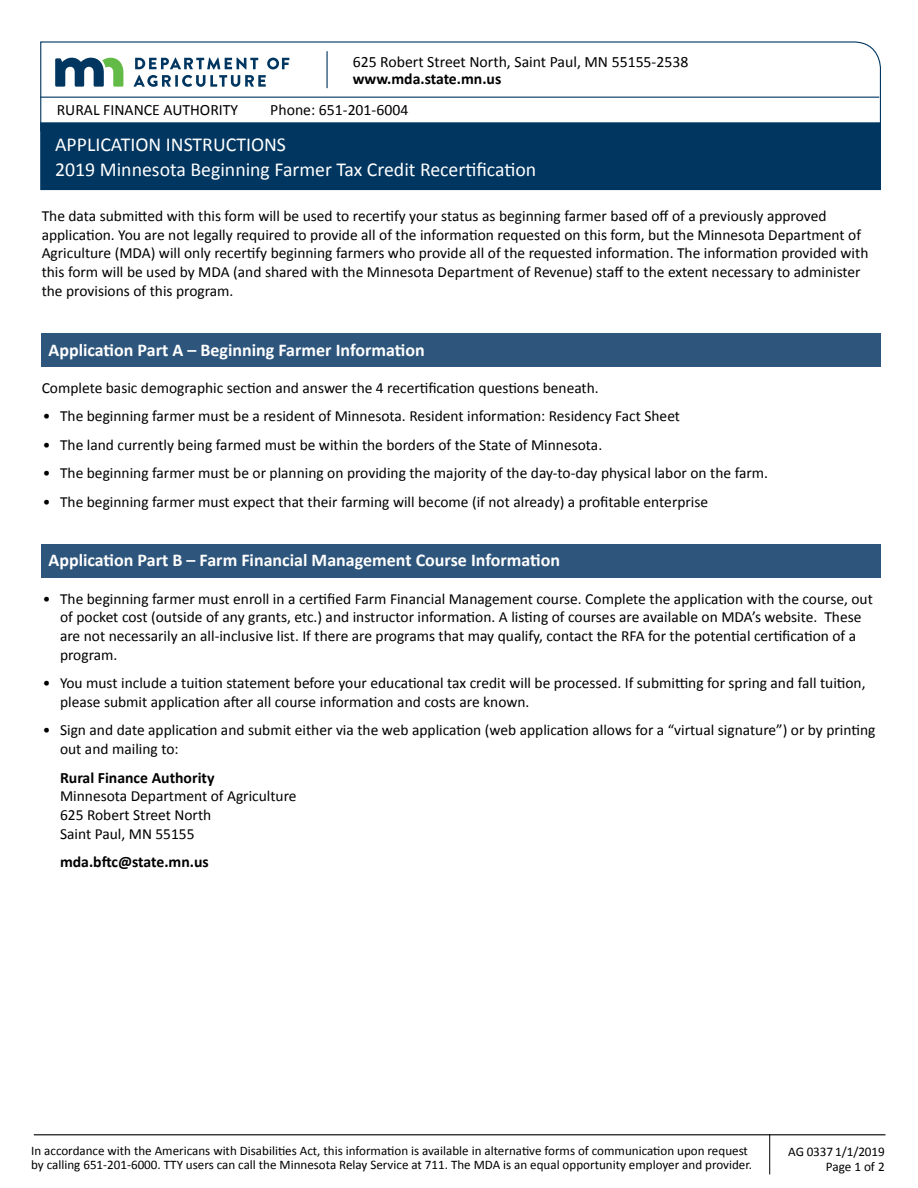
<style>
.page{position:relative;width:918px;height:1188px;background:#fff}
.page>*{position:absolute;margin:0;border:0;box-sizing:border-box;transform-origin:0 0}
.t1{font:19.8px/24.5px "Calibri";color:#fff}
.t2{font:700 18px "Calibri";color:#fff}
.t3{font:15.75px "Calibri";color:#000}
.t4{font:700 15.75px "Calibri";color:#000}
.t5{font:15.45px/18.8px "Calibri";color:#000}
.t6{font:13.2px/14.2px "Calibri";letter-spacing:-.01em;color:#000;text-align:right}
.t7{font:13.05px/14.2px "Calibri";color:#000}
</style>
<div class="page">
<svg style="left:40px;top:41px;width:841px;height:81px"></svg>
<svg style="left:55px;top:58px;width:68px;height:29px"></svg>
<svg style="left:135px;top:58px;width:123px;height:11px"></svg>
<svg style="left:267px;top:58px;width:22px;height:11px"></svg>
<svg style="left:134px;top:75px;width:132px;height:12px"></svg>
<hr style="left:40px;top:97px;width:839px;height:1px;background:#003660">
<hr style="left:327px;top:51px;width:1px;height:37px;background:#003660">
<div style="left:41px;top:123px;width:839px;height:66px;background:#003660"></div>
<div style="left:40px;top:122px;width:841px;height:68px;border:2px solid #003660"></div>
<div style="left:42px;top:333px;width:839px;height:33px;background:#2e557c"></div>
<div style="left:42px;top:545px;width:839px;height:33px;background:#2e557c"></div>
<hr style="left:34px;top:1134px;width:852px;height:1px;background:#000">
<hr style="left:769px;top:1134px;width:1px;height:40px;background:#000">
<p class="t3" style="left:353px;top:52px;width:337px">625 Robert Street North, Saint Paul, MN 55155-2538</p>
<p class="t4" style="left:353px;top:69px;width:150px">www.mda.state.mn.us</p>
<p class="t3" style="left:57px;top:100px;width:183px">RURAL FINANCE AUTHORITY</p>
<p class="t3" style="left:270px;top:100px;width:140px">Phone: 651-201-6004</p>
<p class="t1" style="left:55px;top:133px;width:483px">APPLICATION INSTRUCTIONS<br>2019 Minnesota Beginning Farmer Tax Credit Recertification</p>
<p class="t5" style="left:42px;top:206px;width:828px">The data submitted with this form will be used to recertify your status as beginning farmer based off of a previously approved application. You are not legally required to provide all of the information requested on this form, but the Minnesota Department of Agriculture (MDA) will only recertify beginning farmers who provide all of the requested information. The information provided with this form will be used by MDA (and shared with the Minnesota Department of Revenue) staff to the extent necessary to administer the provisions of this program.</p>
<p class="t2" style="left:48px;top:338px;width:378px">Application Part A – Beginning Farmer Information</p>
<p class="t5" style="left:42px;top:378px;width:559px">Complete basic demographic section and answer the 4 recertification questions beneath.</p>
<p class="t5" style="left:43px;top:407px;width:639px">• The beginning farmer must be a resident of Minnesota. Resident information: Residency Fact Sheet</p>
<p class="t5" style="left:43px;top:435px;width:561px">• The land currently being farmed must be within the borders of the State of Minnesota.</p>
<p class="t5" style="left:43px;top:464px;width:727px">• The beginning farmer must be or planning on providing the majority of the day-to-day physical labor on the farm.</p>
<p class="t5" style="left:43px;top:492px;width:667px">• The beginning farmer must expect that their farming will become (if not already) a profitable enterprise</p>
<p class="t2" style="left:48px;top:549px;width:513px">Application Part B – Farm Financial Management Course Information</p>
<p class="t5" style="left:60px;top:589px;width:814px;text-indent:-17px">• The beginning farmer must enroll in a certified Farm Financial Management course. Complete the application with the course, out of pocket cost (outside of any grants, etc.) and instructor information. A listing of courses are available on MDA’s website. These are not necessarily an all-inclusive list. If there are programs that may qualify, contact the RFA for the potential certification of a program.</p>
<p class="t5" style="left:60px;top:674px;width:807px;text-indent:-17px">• You must include a tuition statement before your educational tax credit will be processed. If submitting for spring and fall tuition, please submit application after all course information and costs are known.</p>
<p class="t5" style="left:60px;top:721px;width:817px;text-indent:-17px">• Sign and date application and submit either via the web application (web application allows for a “virtual signature”) or by printing out and mailing to:</p>
<p class="t4" style="left:60px;top:767px;width:156px">Rural Finance Authority</p>
<p class="t5" style="left:60px;top:787px;width:238px">Minnesota Department of Agriculture<br>625 Robert Street North<br>Saint Paul, MN 55155</p>
<p class="t4" style="left:60px;top:852px;width:150px">mda.bftc@state.mn.us</p>
<p class="t7" style="left:31px;top:1143px;width:722px">In accordance with the Americans with Disabilities Act, this information is available in alternative forms of communication upon request by calling 651-201-6000. TTY users can call the Minnesota Relay Service at 711. The MDA is an equal opportunity employer and provider.</p>
<p class="t6" style="left:788px;top:1145px;width:98px">AG 0337 1/1/2019<br>Page 1 of 2</p>
</div>
